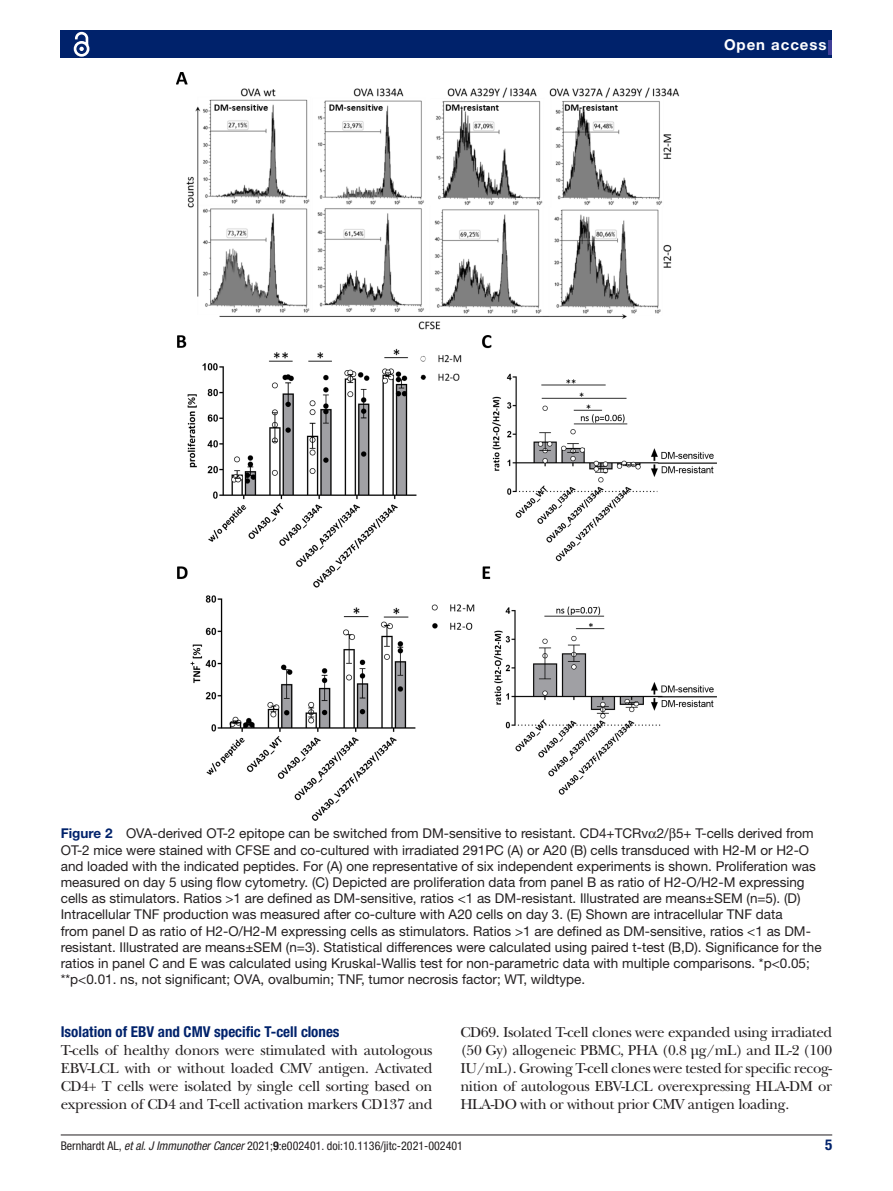
<style>
.page{position:relative;width:893px;height:1191px;background:#fff}
.page>*{position:absolute;margin:0;border:0;box-sizing:border-box;transform-origin:0 0}
.t1{font:15px/18.1px "New Baskerville";letter-spacing:-.025em;color:#231f20;text-align:justify}
.t2{font:700 condensed 15px "Helvetica Neue LT Std";color:#00226b}
.t3{font:700 15px "Helvetica Neue LT Std";letter-spacing:.065em;color:#fff}
.t4{font:13.5px/16.2px "Helvetica Neue LT Std";color:#231f20}
.t5{font:condensed 12px "Helvetica Neue LT Std";color:#231f20}
.s1{font-weight:700;color:#00226b}
.s2{font-style:italic}
.s3{font-weight:700}
</style>
<div class="page">
<hr style="left:61px;top:1134px;width:771px;height:1px;background:#231f20">
<div style="left:61px;top:31px;width:771px;height:27px;background:#00226b"></div>
<hr style="left:828px;top:40px;width:4px;height:15px;background:#414099">
<svg style="left:73px;top:31px;width:17px;height:26px"></svg>
<img style="left:176px;top:73px;width:540px;height:747px">
<p class="t3" style="left:724px;top:35px;width:104px">Open access</p>
<p class="t4" style="left:61px;top:825px;width:762px"><span class="s1">Figure 2</span> OVA-derived OT-2 epitope can be switched from DM-sensitive to resistant. CD4+TCRv 2/ 5+ T-cells derived from OT-2 mice were stained with CFSE and co-cultured with irradiated 291PC (A) or A20 (B) cells transduced with H2-M or H2-O and loaded with the indicated peptides. For (A) one representative of six independent experiments is shown. Proliferation was measured on day 5 using flow cytometry. (C) Depicted are proliferation data from panel B as ratio of H2-O/H2-M expressing cells as stimulators. Ratios &gt;1 are defined as DM-sensitive, ratios &lt;1 as DM-resistant. Illustrated are means±SEM (n=5). (D)<br>Intracellular TNF production was measured after co-culture with A20 cells on day 3. (E) Shown are intracellular TNF data<br>from panel D as ratio of H2-O/H2-M expressing cells as stimulators. Ratios &gt;1 are defined as DM-sensitive, ratios &lt;1 as DM&shy;resistant. Illustrated are means±SEM (n=3). Statistical differences were calculated using paired t-test (B,D). Significance for the ratios in panel C and E was calculated using Kruskal-Wallis test for non-parametric data with multiple comparisons. *p&lt;0.05; **p&lt;0.01. ns, not significant; OVA, ovalbumin; TNF, tumor necrosis factor; WT, wildtype.</p>
<p class="t2" style="left:61px;top:1023px;width:280px">Isolation of EBV and CMV specific T-cell clones</p>
<p class="t1" style="left:61px;top:1041px;width:373px">T-cells of healthy donors were stimulated with autologous EBV-LCL with or without loaded CMV antigen. Activated CD4+ T cells were isolated by single cell sorting based on expression of CD4 and T-cell activation markers CD137 and</p>
<p class="t1" style="left:460px;top:1023px;width:373px">CD69. Isolated T-cell clones were expanded using irradiated (50 Gy) allogeneic PBMC, PHA (0.8 µg/mL) and IL-2 (100<br>IU/mL). Growing T-cell clones were tested for specific recog&shy;nition of autologous EBV-LCL overexpressing HLA-DM or HLA-DO with or without prior CMV antigen loading.</p>
<p class="t5" style="left:61px;top:1138px;width:404px">Bernhardt AL, <span class="s2">et al</span>. <span class="s2">J Immunother Cancer</span> 2021;<span class="s3">9</span>:e002401. doi:10.1136/jitc-2021-002401</p>
<p class="t2" style="left:825px;top:1135px;width:9px">5</p>
</div>
